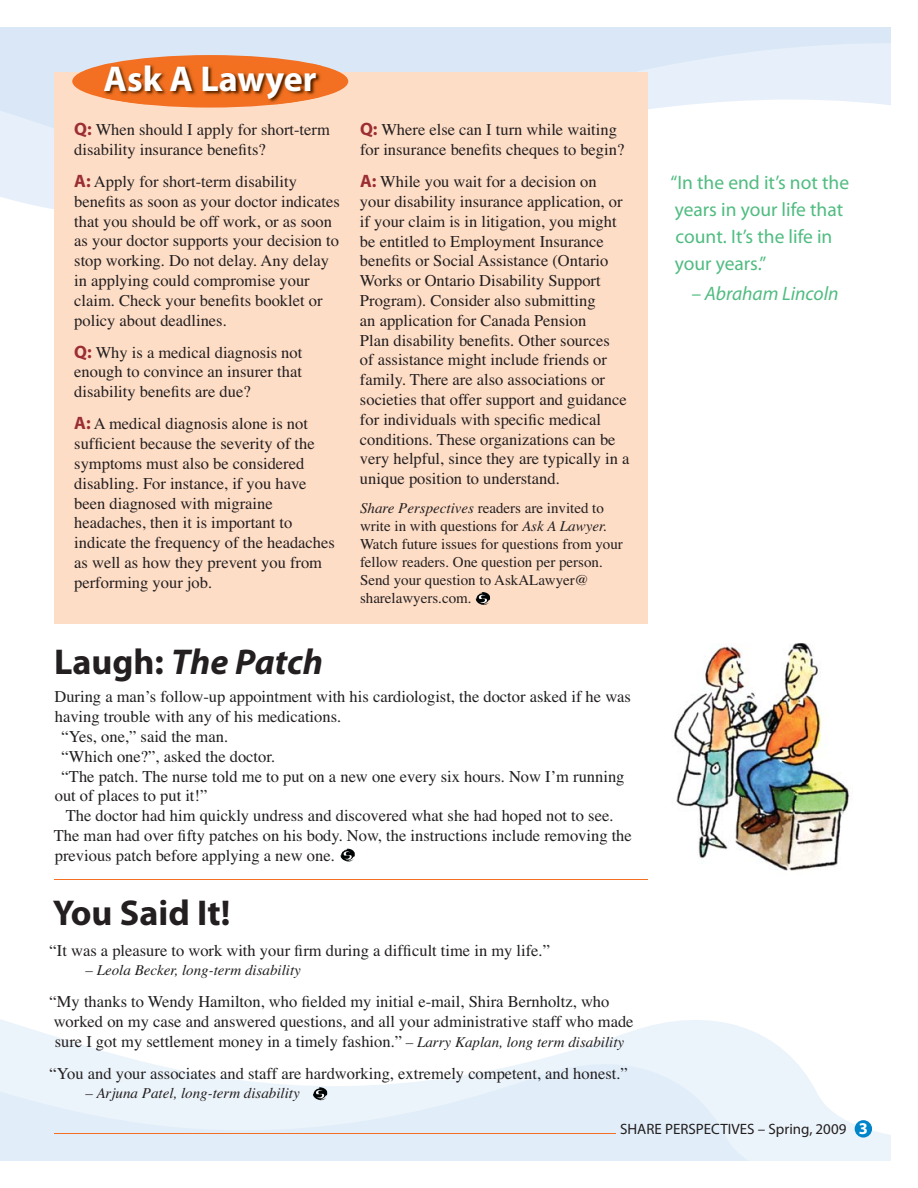
<style>
.page{position:relative;width:918px;height:1188px;background:#fff}
.page>*{position:absolute;margin:0;border:0;box-sizing:border-box;transform-origin:0 0}
.t1{font:italic 700 36px "Myriad Pro";color:#231f20}
.t2{font:700 36px "Myriad Pro";color:#fff}
.t3{font:700 36px "Myriad Pro";color:#231f20}
.t4{font:19.5px/27px "Myriad Pro";color:#50bc81}
.t5{font:italic 19.5px "Myriad Pro";color:#50bc81}
.t6{font:16.5px/19.8px "Times";color:#231f20}
.t7{font:15px/18px "Times";color:#231f20}
.t8{font:italic 15px "Times";color:#231f20}
.t9{font:15px "Myriad Pro";color:#231f20}
.s1{font-family:"Myriad Pro";font-weight:700;font-size:18px;color:#9b2e33}
.s2{font-style:normal}
.s3{font-style:italic}
.s4{font-style:italic;font-size:15px}
.s5{font-weight:700;font-size:16.5px;color:#fff}
</style>
<div class="page">
<svg style="left:0;top:1019px;width:891px;height:142px"></svg>
<div style="left:855px;top:1120px;width:17px;height:18px;background:#0085ca;border-radius:50%"></div>
<hr style="left:54px;top:1134px;width:561px;height:1px;background:#f36f21">
<svg style="left:0;top:27px;width:891px;height:182px"></svg>
<div style="left:54px;top:72px;width:594px;height:552px;background:#feddc6"></div>
<div style="left:72px;top:55px;width:276px;height:53px;background:#f36f21;border-radius:50%"></div>
<img style="left:103px;top:64px;width:218px;height:40px">
<hr style="left:54px;top:880px;width:594px;height:1px;background:#f36f21">
<svg style="left:476px;top:592px;width:14px;height:13px"></svg>
<img style="left:674px;top:643px;width:175px;height:228px">
<svg style="left:341px;top:849px;width:14px;height:13px"></svg>
<svg style="left:313px;top:1087px;width:14px;height:13px"></svg>
<h1 class="t2" style="left:103px;top:65px;width:214px">Ask A Lawyer</h1>
<p class="t6" style="left:74px;top:121px;width:257px"><span class="s1">Q:</span> When should I apply for short-term disability insurance benefits?</p>
<p class="t6" style="left:74px;top:173px;width:267px"><span class="s1">A:</span> Apply for short-term disability benefits as soon as your doctor indicates that you should be off work, or as soon as your doctor supports your decision to stop working. Do not delay. Any delay in applying could compromise your claim. Check your benefits booklet or policy about deadlines.</p>
<p class="t6" style="left:74px;top:344px;width:230px;text-align:justify"><span class="s1">Q:</span> Why is a medical diagnosis not enough to convince an insurer that disability benefits are due?</p>
<p class="t6" style="left:74px;top:415px;width:262px"><span class="s1">A:</span> A medical diagnosis alone is not sufficient because the severity of the symptoms must also be considered disabling. For instance, if you have been diagnosed with migraine headaches, then it is important to indicate the frequency of the headaches as well as how they prevent you from performing your job.</p>
<h1 class="t1" style="left:54px;top:648px;width:271px"><span class="s2">Laugh:</span> The Patch</h1>
<p class="t6" style="left:360px;top:121px;width:266px"><span class="s1">Q:</span> Where else can I turn while waiting for insurance benefits cheques to begin?</p>
<p class="t6" style="left:360px;top:173px;width:271px"><span class="s1">A:</span> While you wait for a decision on your disability insurance application, or if your claim is in litigation, you might be entitled to Employment Insurance benefits or Social Assistance (Ontario Works or Ontario Disability Support Program). Consider also submitting<br>an application for Canada Pension<br>Plan disability benefits. Other sources<br>of assistance might include friends or family. There are also associations or societies that offer support and guidance for individuals with specific medical conditions. These organizations can be very helpful, since they are typically in a unique position to understand.</p>
<p class="t7" style="left:360px;top:500px;width:264px"><span class="s3">Share Perspectives</span> readers are invited to write in with questions for <span class="s3">Ask A Lawyer.<br></span>Watch future issues for questions from your fellow readers. One question per person.<br>Send your question to AskALawyer@ sharelawyers.com.</p>
<p class="t6" style="left:54px;top:688px;width:578px">During a man’s follow-up appointment with his cardiologist, the doctor asked if he was</p>
<p class="t6" style="left:55px;top:708px;width:288px">having trouble with any of his medications.</p>
<p class="t6" style="left:62px;top:728px;width:168px">“Yes, one,” said the man.</p>
<p class="t6" style="left:62px;top:748px;width:215px">“Which one?”, asked the doctor.</p>
<p class="t6" style="left:62px;top:768px;width:564px">“The patch. The nurse told me to put on a new one every six hours. Now I’m running</p>
<p class="t6" style="left:55px;top:787px;width:154px">out of places to put it!”</p>
<p class="t6" style="left:66px;top:807px;width:549px">The doctor had him quickly undress and discovered what she had hoped not to see.</p>
<p class="t6" style="left:54px;top:827px;width:580px">The man had over fifty patches on his body. Now, the instructions include removing the</p>
<p class="t6" style="left:55px;top:847px;width:281px">previous patch before applying a new one.</p>
<h1 class="t3" style="left:53px;top:900px;width:179px">You Said It!</h1>
<p class="t6" style="left:50px;top:942px;width:502px">“It was a pleasure to work with your firm during a difficult time in my life.”</p>
<p class="t8" style="left:86px;top:965px;width:217px">– Leola Becker, long-term disability</p>
<p class="t6" style="left:50px;top:993px;width:585px">“My thanks to Wendy Hamilton, who fielded my initial e-mail, Shira Bernholtz, who worked on my case and answered questions, and all your administrative staff who made sure I got my settlement money in a timely fashion.” <span class="s4">– Larry Kaplan, long term disability</span></p>
<p class="t6" style="left:50px;top:1065px;width:580px">“You and your associates and staff are hardworking, extremely competent, and honest.”</p>
<p class="t8" style="left:86px;top:1088px;width:216px">– Arjuna Patel, long-term disability</p>
<p class="t4" style="left:670px;top:170px;width:180px">“In the end it’s not the years in your life that count. It’s the life in your years.”</p>
<p class="t5" style="left:692px;top:286px;width:149px">– Abraham Lincoln</p>
<p class="t9" style="left:620px;top:1123px;width:249px">SHARE PERSPECTIVES – Spring, 2009 <span class="s5">3</span></p>
</div>
